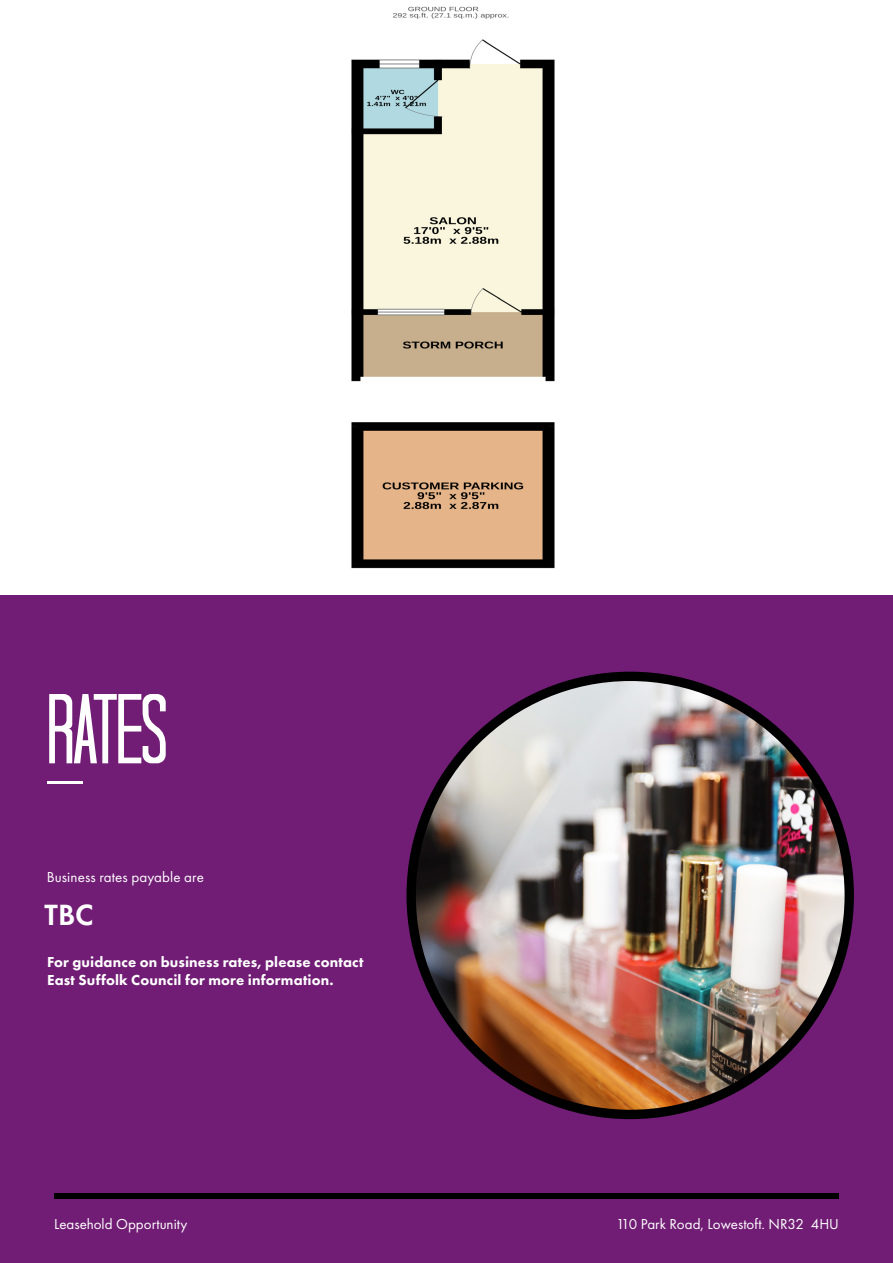
<style>
.page{position:relative;width:893px;height:1263px;background:#fff}
.page>*{position:absolute;margin:0;border:0;box-sizing:border-box;transform-origin:0 0}
.t1{font:condensed 99px "Tall Dark And Handsome";letter-spacing:-.005em;color:#fff}
.t2{font:600 30.3px "Futura PT";color:#fff}
.t3{font:800 15px/18px "Futura PT";letter-spacing:.01em;color:#fff}
.t4{font:15px "Futura PT";color:#fff}
</style>
<div class="page">
<div style="left:0;top:595px;width:893px;height:668px;background:#711d75"></div>
<hr style="left:892px;top:0;width:1px;height:1263px;background:#711d75">
<hr style="left:48px;top:781px;width:35px;height:2px;background:#fff">
<div style="left:54px;top:1193px;width:785px;height:6px;background:#000001"></div>
<img style="left:411px;top:676px;width:438px;height:438px;border-radius:213px">
<img style="left:351px;top:6px;width:204px;height:563px">
<p class="t1" style="left:48px;top:671px;width:121px">RATES</p>
<p class="t4" style="left:47px;top:868px;width:159px">Business rates payable are</p>
<p class="t2" style="left:45px;top:896px;width:50px">TBC</p>
<p class="t3" style="left:47px;top:952px;width:318px">For guidance on business rates, please contact<br>East Suffolk Council for more information.</p>
<p class="t4" style="left:54px;top:1215px;width:135px">Leasehold Opportunity</p>
<p class="t4" style="left:616px;top:1215px;width:224px">110 Park Road, Lowestoft. NR32 4HU</p>
</div>
